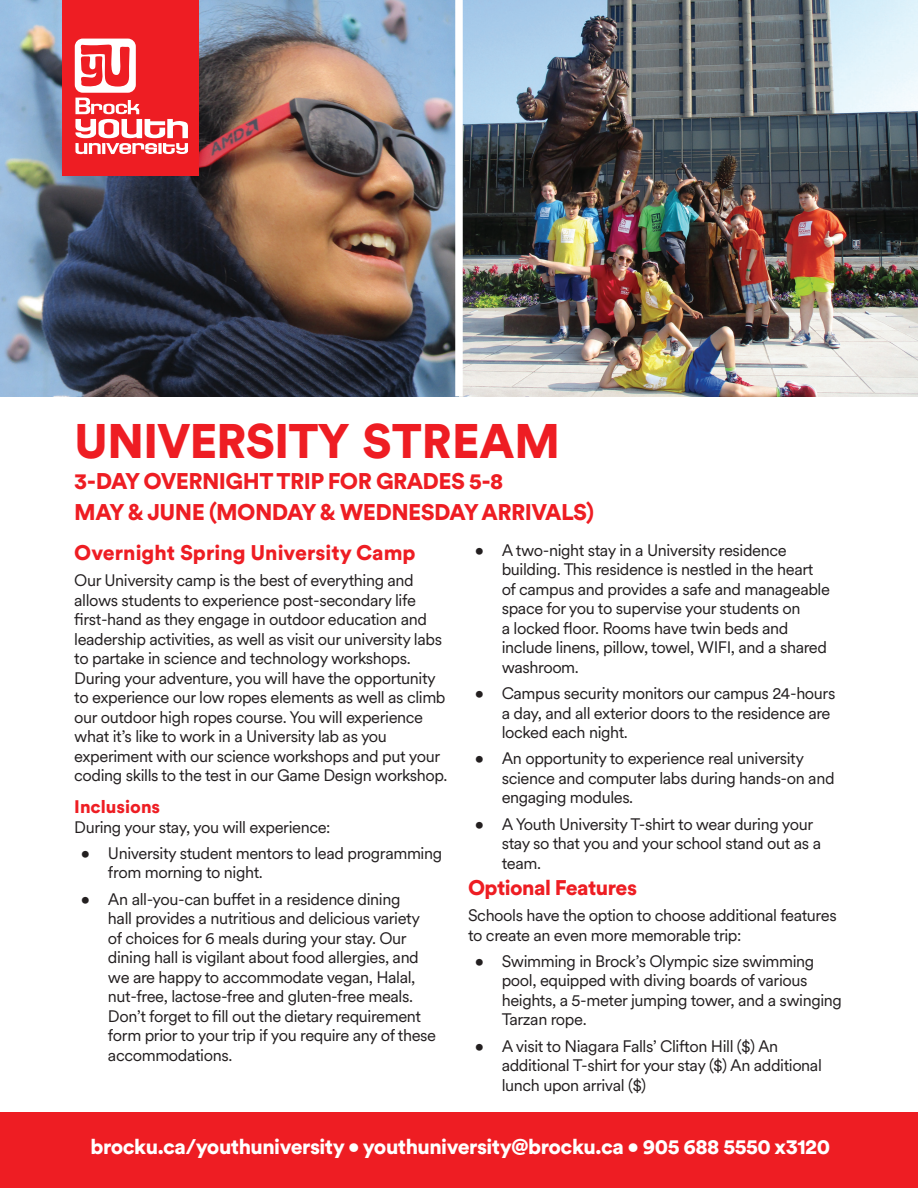
<style>
.page{position:relative;width:918px;height:1188px;background:#fff}
.page>*{position:absolute;margin:0;border:0;box-sizing:border-box;transform-origin:0 0}
.t1{font:900 48px "Circular XX";letter-spacing:-.025em;color:#ee1d23}
.t2{font:900 22.5px/30.8px "Circular XX";letter-spacing:-.025em;color:#ee1d23}
.t3{font:900 21px "Circular XX";letter-spacing:-.025em;color:#fff}
.t4{font:900 21px "Circular XX";color:#ee1d23}
.t5{font:900 21px "Circular XX";letter-spacing:-.025em;color:#ee1d23}
.t6{font:900 18px "Circular XX";color:#ee1d23}
.t7{font:16.5px/19.5px "Circular XX";letter-spacing:-.025em;color:#231f20}
</style>
<div class="page">
<img style="left:0;top:0;width:455px;height:396px">
<img style="left:463px;top:0;width:455px;height:396px">
<div style="left:0;top:1112px;width:918px;height:76px;background:#ee1d23"></div>
<div style="left:63px;top:0;width:136px;height:175px;background:#ee1d23"></div>
<div style="left:75px;top:39px;width:61px;height:54px;background:#fff;border-radius:8px"></div>
<svg style="left:80px;top:44px;width:50px;height:43px"></svg>
<svg style="left:75px;top:98px;width:113px;height:56px"></svg>
<h1 class="t1" style="left:74px;top:408px;width:488px">UNIVERSITY STREAM</h1>
<h2 class="t2" style="left:74px;top:465px;width:521px">3-DAY OVERNIGHT TRIP FOR GRADES 5-8<br>MAY &amp; JUNE (MONDAY &amp; WEDNESDAY ARRIVALS)</h2>
<p class="t4" style="left:74px;top:538px;width:343px">Overnight Spring University Camp</p>
<p class="t7" style="left:74px;top:570px;width:375px">Our University camp is the best of everything and allows students to experience post-secondary life first-hand as they engage in outdoor education and leadership activities, as well as visit our university labs to partake in science and technology workshops.<br>During your adventure, you will have the opportunity to experience our low ropes elements as well as climb our outdoor high ropes course. You will experience what it’s like to work in a University lab as you experiment with our science workshops and put your coding skills to the test in our Game Design workshop.</p>
<p class="t6" style="left:74px;top:794px;width:88px">Inclusions</p>
<p class="t7" style="left:74px;top:816px;width:258px">During your stay, you will experience:</p>
<p class="t7" style="left:108px;top:843px;width:336px;text-indent:-27px">• University student mentors to lead programming from morning to night.</p>
<p class="t7" style="left:108px;top:888px;width:330px;text-indent:-27px">• An all-you-can buffet in a residence dining<br>hall provides a nutritious and delicious variety of choices for 6 meals during your stay. Our dining hall is vigilant about food allergies, and we are happy to accommodate vegan, Halal, nut-free, lactose-free and gluten-free meals.<br>Don’t forget to fill out the dietary requirement form prior to your trip if you require any of these accommodations.</p>
<p class="t7" style="left:502px;top:540px;width:330px;text-indent:-27px">• A two-night stay in a University residence building. This residence is nestled in the heart of campus and provides a safe and manageable space for you to supervise your students on<br>a locked floor. Rooms have twin beds and include linens, pillow, towel, WIFI, and a shared washroom.</p>
<p class="t7" style="left:502px;top:683px;width:335px;text-indent:-27px">• Campus security monitors our campus 24-hours a day, and all exterior doors to the residence are locked each night.</p>
<p class="t7" style="left:502px;top:748px;width:334px;text-indent:-27px">• An opportunity to experience real university science and computer labs during hands-on and engaging modules.</p>
<p class="t7" style="left:502px;top:813px;width:321px;text-indent:-27px">• A Youth University T-shirt to wear during your stay so that you and your school stand out as a team.</p>
<p class="t5" style="left:468px;top:873px;width:171px">Optional Features</p>
<p class="t7" style="left:468px;top:905px;width:370px">Schools have the option to choose additional features to create an even more memorable trip:</p>
<p class="t7" style="left:502px;top:951px;width:342px;text-indent:-27px">• Swimming in Brock’s Olympic size swimming pool, equipped with diving boards of various heights, a 5-meter jumping tower, and a swinging Tarzan rope.</p>
<p class="t7" style="left:502px;top:1035px;width:322px;text-indent:-27px">• A visit to Niagara Falls’ Clifton Hill ($) An additional T-shirt for your stay ($) An additional lunch upon arrival ($)</p>
<p class="t3" style="left:90px;top:1132px;width:741px">brocku.ca/youthuniversity • youthuniversity@brocku.ca • 905 688 5550 x3120</p>
</div>
